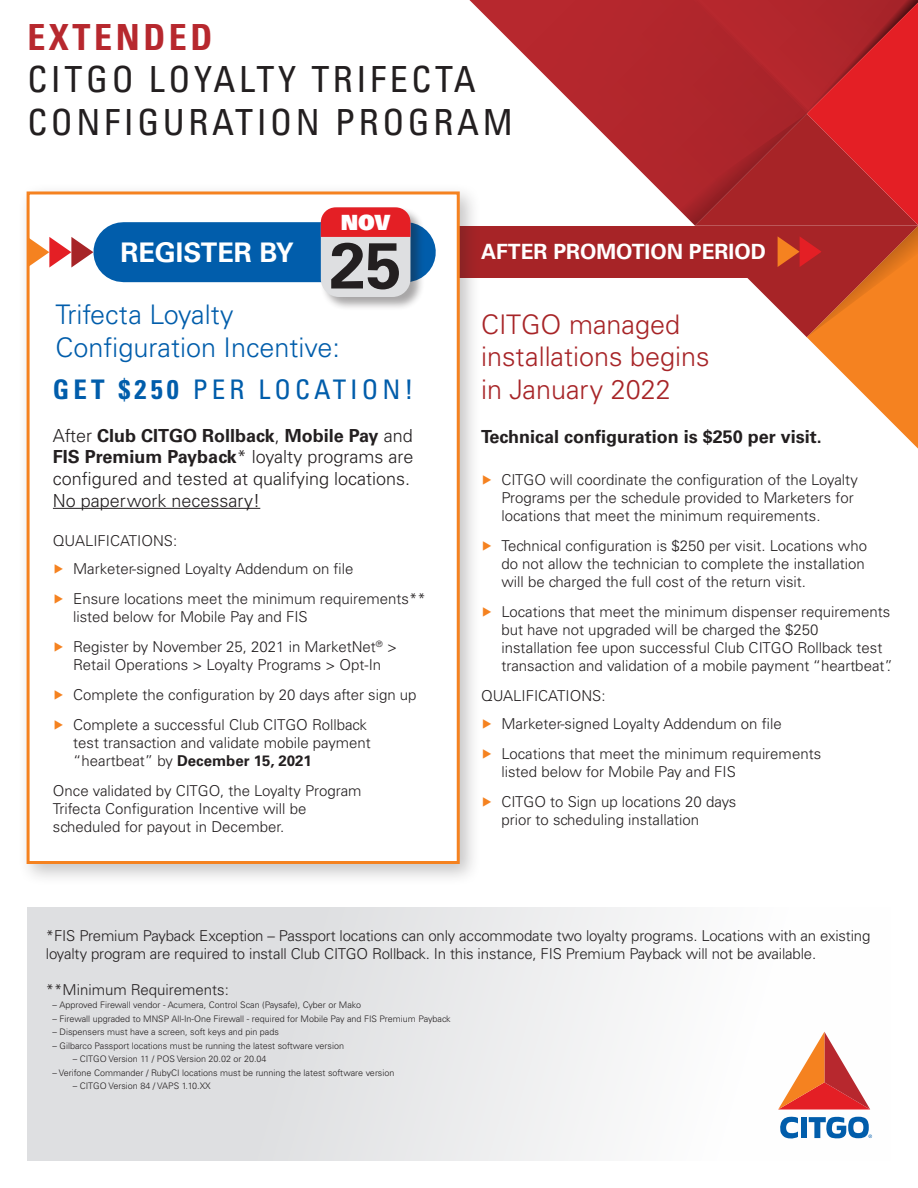
<style>
.page{position:relative;width:918px;height:1188px;background:#fff}
.page>*{position:absolute;margin:0;border:0;box-sizing:border-box;transform-origin:0 0}
.t1{font:700 64.8px "Univers LT Std";color:#231f20}
.t2{font:condensed 36px/43.2px "Univers LT Std";letter-spacing:.1em;color:#231f20}
.t3{font:700 condensed 36px "Univers LT Std";letter-spacing:.1em;color:#b7282e}
.t4{font:300 27px/32.4px "Univers LT Std";color:#a72427}
.t5{font:300 27px/32.4px "Univers LT Std";color:#015dab}
.t6{font:condensed 27px "Univers LT Std";letter-spacing:.15em;color:#015dab}
.t7{font:700 27px "Univers LT Std";color:#fff}
.t8{font:700 21px "Univers LT Std";color:#fff}
.t9{font:21px "Univers LT Std X Black";color:#fff}
.t10{font:300 18px/21.6px "Univers LT Std";color:#231f20}
.t11{font:700 18px "Univers LT Std";color:#231f20}
.Bullet_Arrow{font:300 15px/18px "Univers LT Std";color:#231f20}
.t12{font:300 9px "Univers LT Std";color:#231f20}
.s1{font-weight:700}
.s2{color:#f58220}
</style>
<div class="page">
<div style="left:460px;top:226px;width:361px;height:52px;background:#a72427"></div>
<div style="left:27px;top:907px;width:864px;height:254px;background:linear-gradient(to right,#d7d8db,#fff)"></div>
<svg style="left:471px;top:0;width:205px;height:207px"></svg>
<div style="left:18px;top:183px;width:464px;height:703px;background:#231f20;opacity:.26"></div>
<div style="left:27px;top:191px;width:433px;height:673px;background:#fff;border:3px solid #f58220"></div>
<hr style="left:53px;top:508px;width:207px;height:1px;background:#231f20">
<div style="left:123px;top:222px;width:283px;height:60px;background:#015dab"></div>
<svg style="left:27px;top:237px;width:66px;height:31px"></svg>
<svg style="left:676px;top:0;width:242px;height:449px"></svg>
<div style="left:320px;top:206px;width:105px;height:106px;background:#231f20;opacity:.4"></div>
<div style="left:321px;top:207px;width:89px;height:90px;background:#dedfe1;border-radius:18px"></div>
<svg style="left:321px;top:207px;width:89px;height:30px"></svg>
<svg style="left:778px;top:1117px;width:20px;height:22px"></svg>
<div style="left:801px;top:1117px;width:6px;height:21px;background:#015dab"></div>
<svg style="left:778px;top:1032px;width:92px;height:77px"></svg>
<svg style="left:809px;top:1116px;width:63px;height:23px"></svg>
<p class="t3" style="left:27px;top:15px;width:187px">EXTENDED</p>
<p class="t2" style="left:27px;top:57px;width:487px">CITGO LOYALTY TRIFECTA<br>CONFIGURATION PROGRAM</p>
<p class="t7" style="left:120px;top:237px;width:175px">REGISTER BY</p>
<p class="t9" style="left:341px;top:208px;width:51px">NOV</p>
<p class="t1" style="left:330px;top:228px;width:74px">25</p>
<p class="t5" style="left:56px;top:298px;width:286px">Trifecta Loyalty<br>Configuration Incentive:</p>
<p class="t6" style="left:53px;top:372px;width:362px"><span class="s1">GET $250</span> PER LOCATION!</p>
<p class="t10" style="left:53px;top:425px;width:362px">After <span class="s1">Club CITGO Rollback</span>, <span class="s1">Mobile Pay</span> and <span class="s1">FIS Premium Payback</span>* loyalty programs are configured and tested at qualifying locations.<br>No paperwork necessary!</p>
<p class="Bullet_Arrow" style="left:53px;top:532px;width:126px">QUALIFICATIONS:</p>
<p class="Bullet_Arrow" style="left:53px;top:560px;width:302px"><span class="s2">▶</span> Marketer-signed Loyalty Addendum on file</p>
<p class="Bullet_Arrow" style="left:73px;top:590px;width:354px;text-indent:-20px"><span class="s2">▶</span> Ensure locations meet the minimum requirements** listed below for Mobile Pay and FIS</p>
<p class="Bullet_Arrow" style="left:53px;top:638px;width:346px;text-align:center"><span class="s2">▶</span> Register by November 25, 2021 in MarketNet<sup>®</sup> &gt;<br>Retail Operations &gt; Loyalty Programs &gt; Opt-In</p>
<p class="Bullet_Arrow" style="left:53px;top:686px;width:365px"><span class="s2">▶</span> Complete the configuration by 20 days after sign up</p>
<p class="Bullet_Arrow" style="left:73px;top:716px;width:299px;text-indent:-20px"><span class="s2">▶</span> Complete a successful Club CITGO Rollback test transaction and validate mobile payment “heartbeat” by <span class="s1">December 15, 2021</span></p>
<p class="Bullet_Arrow" style="left:53px;top:782px;width:310px">Once validated by CITGO, the Loyalty Program<br>Trifecta Configuration Incentive will be scheduled for payout in December.</p>
<p class="t8" style="left:481px;top:240px;width:286px">AFTER PROMOTION PERIOD</p>
<p class="t4" style="left:481px;top:308px;width:230px">CITGO managed installations begins in January 2022</p>
<p class="t11" style="left:481px;top:426px;width:342px">Technical configuration is $250 per visit.</p>
<p class="Bullet_Arrow" style="left:501px;top:471px;width:358px;text-indent:-20px"><span class="s2">▶</span> CITGO will coordinate the configuration of the Loyalty<br>Programs per the schedule provided to Marketers for locations that meet the minimum requirements.</p>
<p class="Bullet_Arrow" style="left:501px;top:537px;width:367px;text-indent:-20px"><span class="s2">▶</span> Technical configuration is $250 per visit. Locations who do not allow the technician to complete the installation will be charged the full cost of the return visit.</p>
<p class="Bullet_Arrow" style="left:501px;top:603px;width:393px;text-indent:-20px"><span class="s2">▶</span> Locations that meet the minimum dispenser requirements but have not upgraded will be charged the $250 installation fee upon successful Club CITGO Rollback test transaction and validation of a mobile payment “heartbeat”.</p>
<p class="Bullet_Arrow" style="left:481px;top:687px;width:126px">QUALIFICATIONS:</p>
<p class="Bullet_Arrow" style="left:481px;top:715px;width:302px"><span class="s2">▶</span> Marketer-signed Loyalty Addendum on file</p>
<p class="Bullet_Arrow" style="left:501px;top:745px;width:321px;text-indent:-20px"><span class="s2">▶</span> Locations that meet the minimum requirements listed below for Mobile Pay and FIS</p>
<p class="Bullet_Arrow" style="left:501px;top:793px;width:237px;text-indent:-20px"><span class="s2">▶</span> CITGO to Sign up locations 20 days prior to scheduling installation</p>
<p class="Bullet_Arrow" style="left:46px;top:926px;width:826px">*FIS Premium Payback Exception – Passport locations can only accommodate two loyalty programs. Locations with an existing loyalty program are required to install Club CITGO Rollback. In this instance, FIS Premium Payback will not be available.</p>
<p class="Bullet_Arrow" style="left:46px;top:980px;width:185px">**Minimum Requirements:</p>
<p class="t12" style="left:53px;top:999px;width:310px">– Approved Firewall vendor - Acumera, Control Scan (Paysafe), Cyber or Mako</p>
<p class="t12" style="left:53px;top:1013px;width:399px">– Firewall upgraded to MNSP All-In-One Firewall - required for Mobile Pay and FIS Premium Payback</p>
<p class="t12" style="left:53px;top:1026px;width:228px">– Dispensers must have a screen, soft keys and pin pads</p>
<p class="t12" style="left:53px;top:1040px;width:293px">– Gilbarco Passport locations must be running the latest software version</p>
<p class="t12" style="left:73px;top:1053px;width:195px">– CITGO Version 11 / POS Version 20.02 or 20.04</p>
<p class="t12" style="left:53px;top:1067px;width:343px">– Verifone Commander / RubyCI locations must be running the latest software version</p>
<p class="t12" style="left:73px;top:1080px;width:139px">– CITGO Version 84 / VAPS 1.10.XX</p>
</div>
